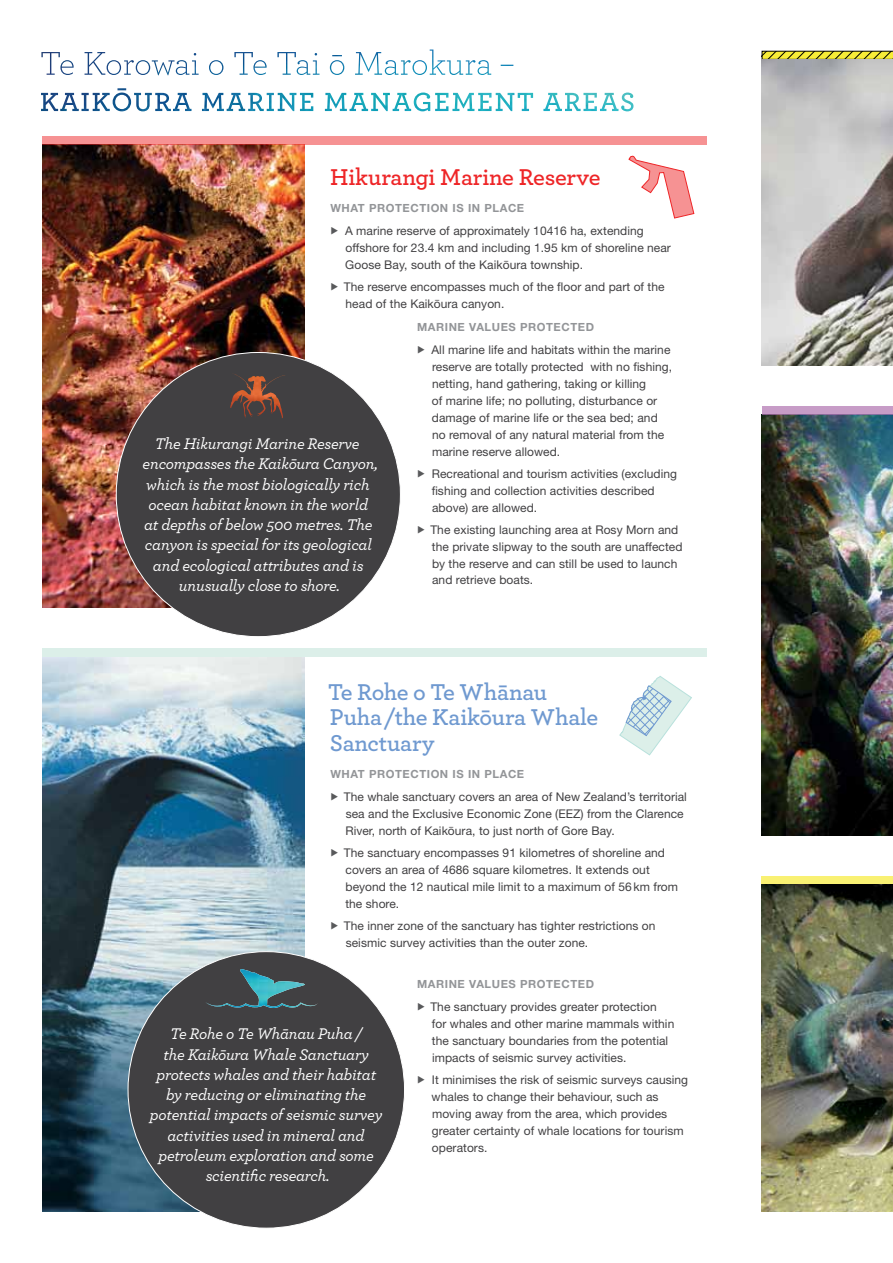
<style>
.page{position:relative;width:893px;height:1263px;background:#fff}
.page>*{position:absolute;margin:0;border:0;box-sizing:border-box;transform-origin:0 0}
.t1{font:600 24px/25.5px "Archer";letter-spacing:-.01em;color:#6f99d0}
.t2{font:600 24px "Archer";letter-spacing:-.01em;color:#ee2527}
.t3{font:italic 500 16.2px/20.2px "Archer";letter-spacing:-.015em;color:#fff;text-align:center}
.t4{font:12px/16.8px "Helvetica Neue LT Std";letter-spacing:.005em;color:#414042}
.t5{font:700 11.25px "Helvetica Neue LT Std";letter-spacing:.05em;color:#939598}
</style>
<div class="page">
<svg style="left:762px;top:51px;width:131px;height:9px"></svg>
<div style="left:762px;top:876px;width:131px;height:8px;background:#f9f173"></div>
<img style="left:762px;top:884px;width:131px;height:328px">
<img style="left:762px;top:415px;width:131px;height:421px">
<img style="left:43px;top:656px;width:262px;height:556px">
<div style="left:762px;top:406px;width:131px;height:9px;background:#c79cc7"></div>
<img style="left:762px;top:60px;width:131px;height:306px">
<img style="left:41px;top:50px;width:450px;height:25px">
<img style="left:43px;top:145px;width:262px;height:462px">
<div style="left:116px;top:352px;width:284px;height:285px;background:#414042;border-radius:50%"></div>
<div style="left:43px;top:136px;width:664px;height:9px;background:#f69293"></div>
<div style="left:128px;top:952px;width:277px;height:276px;background:#414042;border-radius:50%"></div>
<div style="left:43px;top:648px;width:664px;height:8px;background:#dcefe9"></div>
<img style="left:206px;top:969px;width:112px;height:39px">
<img style="left:230px;top:374px;width:24px;height:44px">
<svg style="left:628px;top:156px;width:66px;height:63px"></svg>
<svg style="left:619px;top:676px;width:73px;height:80px"></svg>
<h1 class="t2" style="left:330px;top:159px;width:272px">Hikurangi Marine Reserve</h1>
<p class="t5" style="left:330px;top:201px;width:195px">WHAT PROTECTION IS IN PLACE</p>
<p class="t4" style="left:345px;top:223px;width:327px">A marine reserve of approximately 10416 ha, extending offshore for 23.4 km and including 1.95 km of shoreline near<br>Goose Bay, south of the Kaikōura township.</p>
<p class="t4" style="left:344px;top:278px;width:322px">The reserve encompasses much of the floor and part of the head of the Kaikōura canyon.</p>
<p class="t3" style="left:143px;top:432px;width:237px">The Hikurangi Marine Reserve encompasses the Kaikōura Canyon, which is the most biologically rich ocean habitat known in the world at depths of below 500 metres. The canyon is special for its geological and ecological attributes and is unusually close to shore.</p>
<p class="t5" style="left:417px;top:320px;width:178px">MARINE VALUES PROTECTED</p>
<p class="t4" style="left:431px;top:342px;width:242px">All marine life and habitats within the marine reserve are totally protected with no fishing, netting, hand gathering, taking or killing<br>of marine life; no polluting, disturbance or damage of marine life or the sea bed; and no removal of any natural material from the marine reserve allowed.</p>
<p class="t4" style="left:432px;top:465px;width:247px">Recreational and tourism activities (excluding fishing and collection activities described above) are allowed.</p>
<p class="t4" style="left:430px;top:521px;width:254px">The existing launching area at Rosy Morn and the private slipway to the south are unaffected by the reserve and can still be used to launch and retrieve boats.</p>
<h1 class="t1" style="left:328px;top:678px;width:272px">Te Rohe o Te Whānau<br>Puha /the Kaikōura Whale<br>Sanctuary</h1>
<p class="t5" style="left:330px;top:767px;width:195px">WHAT PROTECTION IS IN PLACE</p>
<p class="t4" style="left:344px;top:788px;width:345px">The whale sanctuary covers an area of New Zealand’s territorial sea and the Exclusive Economic Zone (EEZ) from the Clarence<br>River, north of Kaikōura, to just north of Gore Bay.</p>
<p class="t4" style="left:344px;top:844px;width:336px">The sanctuary encompasses 91 kilometres of shoreline and covers an area of 4686 square kilometres. It extends out beyond the 12 nautical mile limit to a maximum of 56km from the shore.</p>
<p class="t4" style="left:344px;top:917px;width:313px">The inner zone of the sanctuary has tighter restrictions on seismic survey activities than the outer zone.</p>
<p class="t3" style="left:150px;top:1023px;width:234px">Te Rohe o Te Whānau Puha /<br>the Kaikōura Whale Sanctuary protects whales and their habitat by reducing or eliminating the potential impacts of seismic survey activities used in mineral and petroleum exploration and some scientific research.</p>
<p class="t5" style="left:417px;top:977px;width:178px">MARINE VALUES PROTECTED</p>
<p class="t4" style="left:430px;top:999px;width:245px">The sanctuary provides greater protection for whales and other marine mammals within the sanctuary boundaries from the potential impacts of seismic survey activities.</p>
<p class="t4" style="left:432px;top:1071px;width:258px">It minimises the risk of seismic surveys causing whales to change their behaviour, such as moving away from the area, which provides greater certainty of whale locations for tourism operators.</p>
</div>
